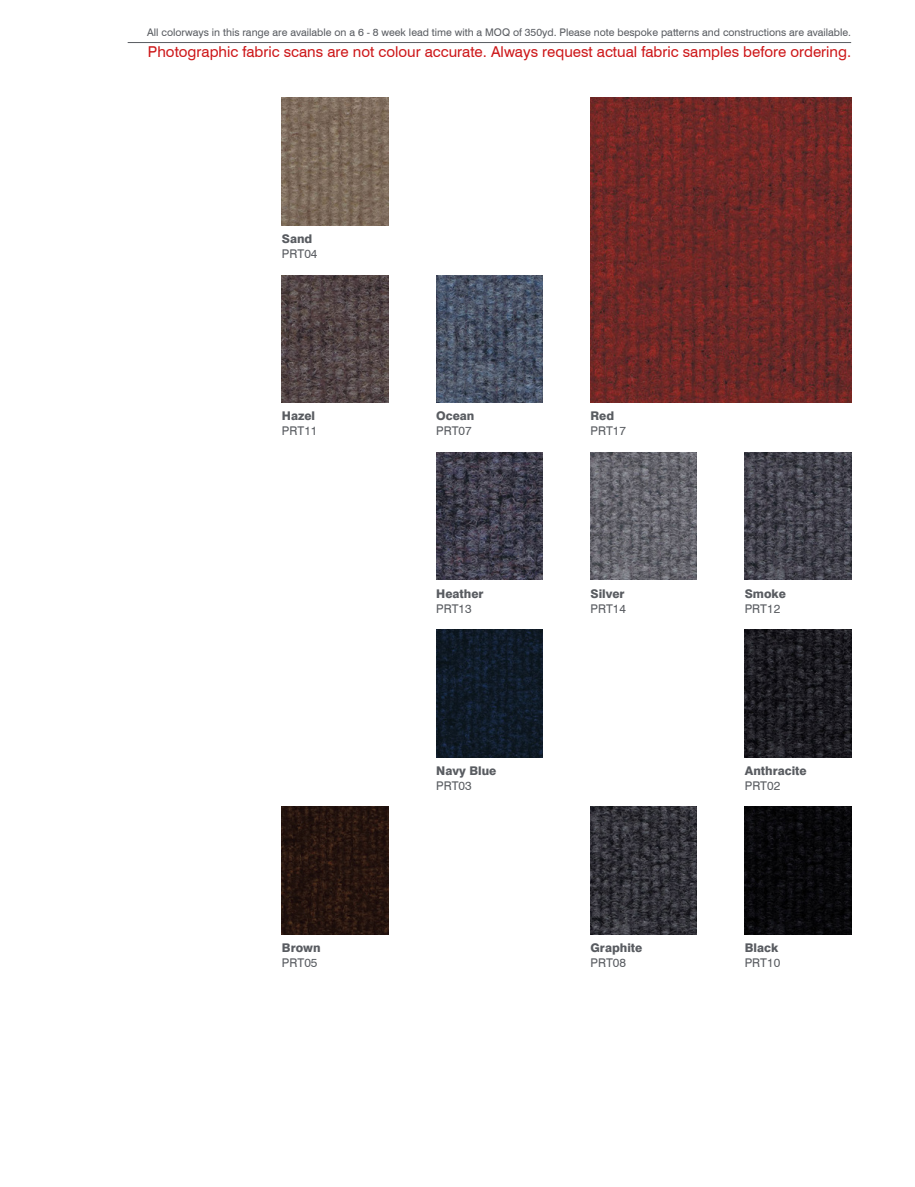
<style>
.page{position:relative;width:915px;height:1187px;background:#fff}
.page>*{position:absolute;margin:0;border:0;box-sizing:border-box;transform-origin:0 0}
.t1{font:15px "Swiss 721 BT";color:#cd1719}
.t2{font:800 12px "Swiss 721 BT";color:#595c61}
.t3{font:12px "Swiss 721 BT";color:#595c61}
.t4{font:10.5px "Swiss 721 BT";color:#595c61}
</style>
<div class="page">
<hr style="left:128px;top:42px;width:722px;height:1px;background:#595c61">
<img style="left:282px;top:98px;width:106px;height:127px">
<img style="left:590px;top:98px;width:260px;height:304px">
<img style="left:282px;top:275px;width:106px;height:127px">
<img style="left:436px;top:275px;width:106px;height:127px">
<img style="left:436px;top:452px;width:106px;height:128px">
<img style="left:590px;top:452px;width:106px;height:128px">
<img style="left:744px;top:452px;width:106px;height:128px">
<img style="left:436px;top:629px;width:106px;height:128px">
<img style="left:744px;top:629px;width:106px;height:128px">
<img style="left:282px;top:806px;width:106px;height:128px">
<img style="left:590px;top:806px;width:106px;height:128px">
<img style="left:744px;top:806px;width:106px;height:128px">
<p class="t4" style="left:147px;top:26px;width:705px">All colorways in this range are available on a 6 - 8 week lead time with a MOQ of 350yd. Please note bespoke patterns and constructions are available.</p>
<h1 class="t1" style="left:148px;top:42px;width:704px">Photographic fabric scans are not colour accurate. Always request actual fabric samples before ordering.</h1>
<p class="t2" style="left:282px;top:231px;width:32px">Sand</p>
<p class="t3" style="left:282px;top:246px;width:37px">PRT04</p>
<p class="t2" style="left:282px;top:409px;width:35px">Hazel</p>
<p class="t3" style="left:282px;top:424px;width:37px">PRT11</p>
<p class="t2" style="left:282px;top:940px;width:40px">Brown</p>
<p class="t3" style="left:282px;top:955px;width:37px">PRT05</p>
<p class="t2" style="left:436px;top:409px;width:40px">Ocean</p>
<p class="t3" style="left:436px;top:424px;width:37px">PRT07</p>
<p class="t2" style="left:590px;top:409px;width:25px">Red</p>
<p class="t3" style="left:590px;top:424px;width:37px">PRT17</p>
<p class="t2" style="left:436px;top:586px;width:49px">Heather</p>
<p class="t3" style="left:436px;top:601px;width:37px">PRT13</p>
<p class="t2" style="left:590px;top:586px;width:36px">Silver</p>
<p class="t3" style="left:590px;top:601px;width:37px">PRT14</p>
<p class="t2" style="left:744px;top:586px;width:43px">Smoke</p>
<p class="t3" style="left:744px;top:601px;width:37px">PRT12</p>
<p class="t2" style="left:436px;top:763px;width:62px">Navy Blue</p>
<p class="t3" style="left:436px;top:778px;width:37px">PRT03</p>
<p class="t2" style="left:744px;top:763px;width:63px">Anthracite</p>
<p class="t3" style="left:744px;top:778px;width:37px">PRT02</p>
<p class="t2" style="left:590px;top:940px;width:53px">Graphite</p>
<p class="t3" style="left:590px;top:955px;width:37px">PRT08</p>
<p class="t2" style="left:744px;top:940px;width:35px">Black</p>
<p class="t3" style="left:744px;top:955px;width:37px">PRT10</p>
</div>
